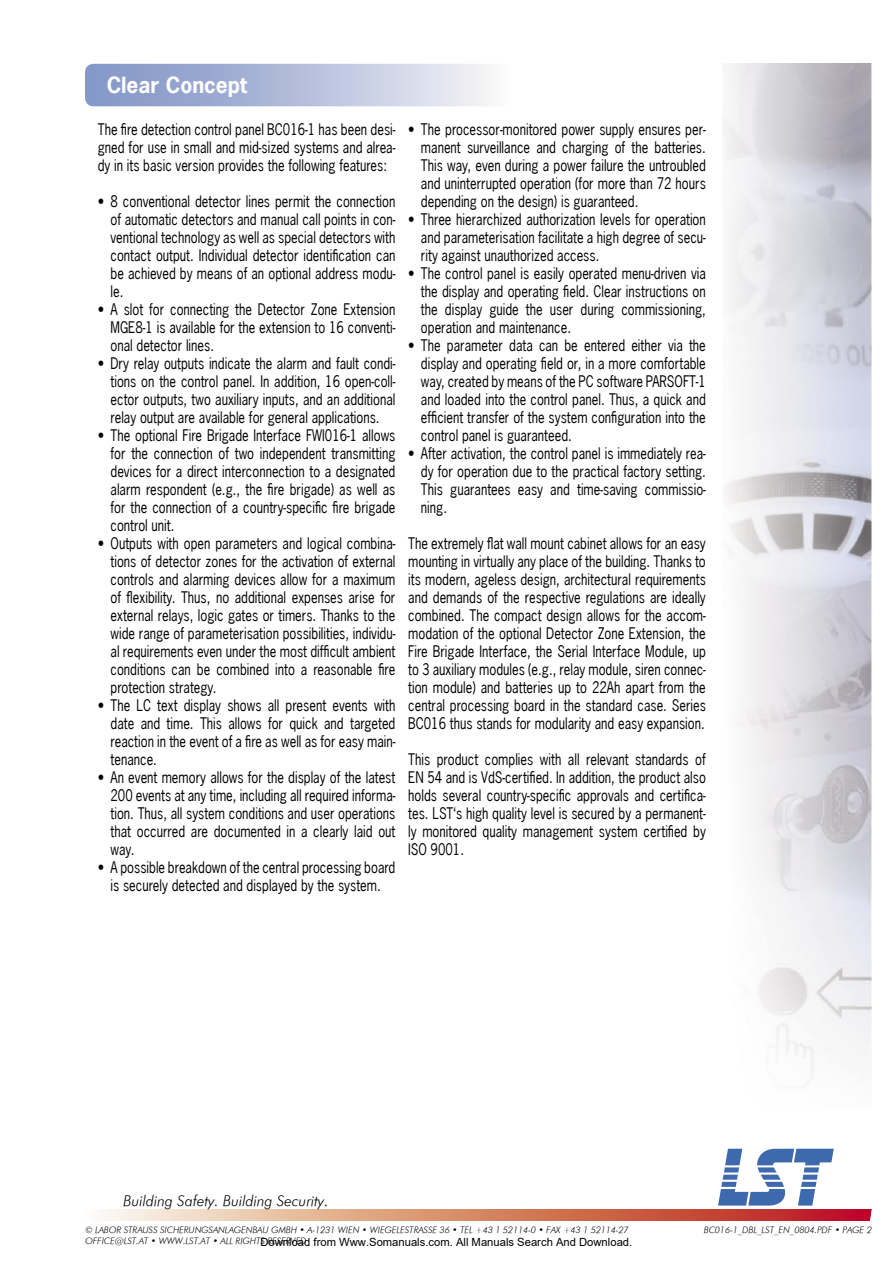
<style>
.page{position:relative;width:893px;height:1263px;background:#fff}
.page>*{position:absolute;margin:0;border:0;box-sizing:border-box;transform-origin:0 0}
.t1{font:84px "Logos";color:#3e69ac}
.t2{font:700 21px "News Gothic";color:#fff}
.t3{font:15px/18px "News Gothic";color:#000;text-align:justify;scale:.86 1}
.t4{font:15px "Futura Light LST";color:#000}
.t5{font:11.25px "Arial";color:#000}
.t6{font:9px/10.8px "Futura Light LST";color:#000}
</style>
<div class="page">
<img style="left:723px;top:64px;width:149px;height:1015px">
<svg style="left:103px;top:1210px;width:763px;height:10px"></svg>
<svg style="left:866px;top:1209px;width:6px;height:12px"></svg>
<div style="left:85px;top:64px;width:425px;height:42px;background:linear-gradient(to right,#7a8ec3,#f5f4f8);border-radius:9px"></div>
<h2 class="t2" style="left:107px;top:71px;width:142px">Clear Concept</h2>
<p class="t3" style="left:98px;top:120px;width:348px">The fire detection control panel BC016-1 has been desi&shy;gned for use in small and mid-sized systems and alrea&shy;dy in its basic version provides the following features:</p>
<p class="t3" style="left:111px;top:192px;width:333px;text-indent:-13px">• 8 conventional detector lines permit the connection of automatic detectors and manual call points in con&shy;ventional technology as well as special detectors with contact output. Individual detector identification can be achieved by means of an optional address modu&shy;le.</p>
<p class="t3" style="left:111px;top:300px;width:333px;text-indent:-13px">• A slot for connecting the Detector Zone Extension MGE8-1 is available for the extension to 16 conventi&shy;onal detector lines.</p>
<p class="t3" style="left:111px;top:354px;width:333px;text-indent:-13px">• Dry relay outputs indicate the alarm and fault condi&shy;tions on the control panel. In addition, 16 open-coll&shy;ector outputs, two auxiliary inputs, and an additional relay output are available for general applications.</p>
<p class="t3" style="left:111px;top:426px;width:333px;text-indent:-13px">• The optional Fire Brigade Interface FWI016-1 allows for the connection of two independent transmitting devices for a direct interconnection to a designated alarm respondent (e.g., the fire brigade) as well as for the connection of a country-specific fire brigade control unit.</p>
<p class="t3" style="left:111px;top:534px;width:333px;text-indent:-13px">• Outputs with open parameters and logical combina&shy;tions of detector zones for the activation of external controls and alarming devices allow for a maximum of flexibility. Thus, no additional expenses arise for external relays, logic gates or timers. Thanks to the wide range of parameterisation possibilities, individu&shy;al requirements even under the most difficult ambient conditions can be combined into a reasonable fire protection strategy.</p>
<p class="t3" style="left:111px;top:696px;width:333px;text-indent:-13px">• The LC text display shows all present events with date and time. This allows for quick and targeted reaction in the event of a fire as well as for easy main&shy;tenance.</p>
<p class="t3" style="left:111px;top:768px;width:333px;text-indent:-13px">• An event memory allows for the display of the latest 200 events at any time, including all required informa&shy;tion. Thus, all system conditions and user operations that occurred are documented in a clearly laid out way.</p>
<p class="t3" style="left:98px;top:858px;width:348px;text-align:center">• A possible breakdown of the central processing board is securely detected and displayed by the system.</p>
<p class="t3" style="left:421px;top:120px;width:333px;text-indent:-13px">• The processor-monitored power supply ensures per&shy;manent surveillance and charging of the batteries.<br>This way, even during a power failure the untroubled and uninterrupted operation (for more than 72 hours depending on the design) is guaranteed.</p>
<p class="t3" style="left:421px;top:210px;width:333px;text-indent:-13px">• Three hierarchized authorization levels for operation and parameterisation facilitate a high degree of secu&shy;rity against unauthorized access.</p>
<p class="t3" style="left:421px;top:264px;width:333px;text-indent:-13px">• The control panel is easily operated menu-driven via the display and operating field. Clear instructions on the display guide the user during commissioning, operation and maintenance.</p>
<p class="t3" style="left:421px;top:336px;width:333px;text-indent:-13px">• The parameter data can be entered either via the display and operating field or, in a more comfortable way, created by means of the PC software PARSOFT-1 and loaded into the control panel. Thus, a quick and efficient transfer of the system configuration into the control panel is guaranteed.</p>
<p class="t3" style="left:421px;top:444px;width:333px;text-indent:-13px">• After activation, the control panel is immediately rea&shy;dy for operation due to the practical factory setting.<br>This guarantees easy and time-saving commissio&shy;ning.</p>
<p class="t3" style="left:408px;top:534px;width:348px">The extremely flat wall mount cabinet allows for an easy mounting in virtually any place of the building. Thanks to its modern, ageless design, architectural requirements and demands of the respective regulations are ideally combined. The compact design allows for the accom&shy;modation of the optional Detector Zone Extension, the Fire Brigade Interface, the Serial Interface Module, up to 3 auxiliary modules (e.g., relay module, siren connec&shy;tion module) and batteries up to 22Ah apart from the central processing board in the standard case. Series BC016 thus stands for modularity and easy expansion.</p>
<p class="t3" style="left:408px;top:750px;width:348px">This product complies with all relevant standards of EN 54 and is VdS-certified. In addition, the product also holds several country-specific approvals and certifica&shy;tes. LST‘s high quality level is secured by a permanent&shy;ly monitored quality management system certified by ISO 9001.</p>
<p class="t4" style="left:123px;top:1191px;width:207px">Building Safety. Building Security.</p>
<h1 class="t1" style="left:719px;top:1138px;width:118px">A</h1>
<p class="t6" style="left:85px;top:1225px;width:545px">© LABOR STRAUSS SICHERUNGSANLAGENBAU GMBH • A-1231 WIEN • WIEGELESTRASSE 36 • TEL +43 1 52114-0 • FAX +43 1 52114-27<br>OFFICE@LST.AT • WWW.LST.AT • ALL RIGHTS RESERVED</p>
<p class="t5" style="left:260px;top:1235px;width:373px">Download from Www.Somanuals.com. All Manuals Search And Download.</p>
<p class="t6" style="left:704px;top:1225px;width:169px">BC016-1_DBL_LST_EN_0804.PDF • PAGE 2</p>
</div>
